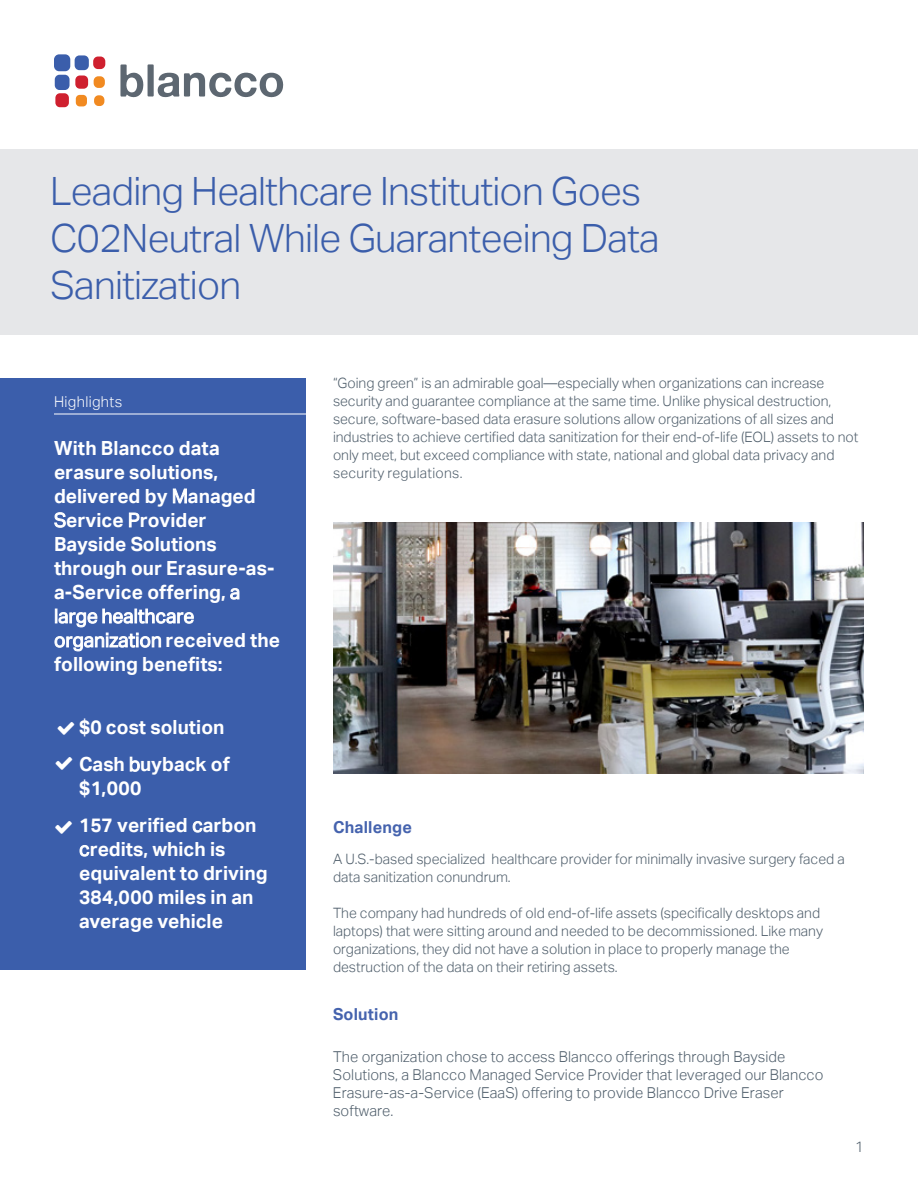
<style>
.page{position:relative;width:918px;height:1188px;background:#fff}
.page>*{position:absolute;margin:0;border:0;box-sizing:border-box;transform-origin:0 0}
.t1{font:300 39px/46.8px "Aktiv Grotesk";letter-spacing:-.02em;color:#3b5eab}
.t2{font:700 19.5px/24px "Aktiv Grotesk";color:#fff}
.t3{font:700 16.5px "Aktiv Grotesk";letter-spacing:.01em;color:#4563ae}
.t4{font:300 15px/18px "Aktiv Grotesk";letter-spacing:.005em;color:#4f5e6b}
.t5{font:300 15px "Aktiv Grotesk";letter-spacing:.025em;color:#fff}
.t6{font:300 14.25px/18px "Aktiv Grotesk";color:#4f5e6b}
.s1{font-weight:400}
</style>
<div class="page">
<div style="left:0;top:150px;width:918px;height:185px;background:#e6e7e9"></div>
<svg style="left:120px;top:64px;width:163px;height:33px"></svg>
<div style="left:76px;top:95px;width:11px;height:11px;background:#f18a21;border-radius:4px"></div>
<div style="left:94px;top:95px;width:10px;height:11px;background:#f18a21;border-radius:5px"></div>
<div style="left:94px;top:76px;width:11px;height:12px;background:#f18a21;border-radius:5px"></div>
<div style="left:55px;top:75px;width:15px;height:15px;background:#3b5eab;border-radius:5px"></div>
<div style="left:54px;top:54px;width:16px;height:17px;background:#3b5eab;border-radius:5px"></div>
<div style="left:75px;top:55px;width:14px;height:15px;background:#3b5eab;border-radius:5px"></div>
<div style="left:55px;top:93px;width:14px;height:14px;background:#cf202f;border-radius:5px"></div>
<div style="left:75px;top:76px;width:13px;height:13px;background:#cf202f;border-radius:5px"></div>
<div style="left:93px;top:57px;width:12px;height:12px;background:#cf202f;border-radius:5px"></div>
<img style="left:333px;top:522px;width:531px;height:252px">
<div style="left:0;top:378px;width:306px;height:592px;background:#3b5eab"></div>
<hr style="left:54px;top:414px;width:252px;height:1px;background:#fff">
<h1 class="t1" style="left:50px;top:168px;width:611px">Leading Healthcare Institution Goes<br>C02Neutral While Guaranteeing Data<br>Sanitization</h1>
<p class="t5" style="left:54px;top:393px;width:70px">Highlights</p>
<h2 class="t2" style="left:54px;top:436px;width:228px">With Blancco data erasure solutions, delivered by <span class="s1">M</span>anaged<br><span class="s1">S</span>ervice <span class="s1">P</span>rovider<br>Bayside Solutions through our Erasure-as&shy;a-Service offering, <span class="s1">a large healthcare organization</span> received the following benefits:</h2>
<h2 class="t2" style="left:79px;top:709px;width:152px;line-height:36.8px">$0 cost solution<br>Cash <span class="s1">b</span>uyback of</h2>
<h2 class="t2" style="left:79px;top:770px;width:179px;line-height:36.8px">$1,000<br>157 verified <span class="s1">c</span>arbon</h2>
<h2 class="t2" style="left:79px;top:837px;width:190px"><span class="s1">c</span>redits, which is equivalent to driving<br>384,000 miles in an average vehicle</h2>
<p class="t6" style="left:333px;top:374px;width:527px">“Going green” is an admirable goal—especially when organizations can increase security and guarantee compliance at the same time. Unlike physical destruction, secure, software-based data erasure solutions allow organizations of all sizes and industries to achieve certified data sanitization for their end-of-life (EOL) assets to not only meet, but exceed compliance with state, national and global data privacy and security regulations.</p>
<p class="t3" style="left:333px;top:818px;width:81px">Challenge</p>
<p class="t6" style="left:333px;top:850px;width:513px">A U.S.-based specialized healthcare provider for minimally invasive surgery faced a data sanitization conundrum.</p>
<p class="t6" style="left:333px;top:904px;width:492px">The company had hundreds of old end-of-life assets (specifically desktops and laptops) that were sitting around and needed to be decommissioned. Like many organizations, they did not have a solution in place to properly manage the destruction of the data on their retiring assets.</p>
<p class="t3" style="left:333px;top:1005px;width:67px">Solution</p>
<p class="t4" style="left:333px;top:1048px;width:492px">The organization chose to access Blancco offerings through Bayside Solutions, a Blancco Managed Service Provider that leveraged our Blancco Erasure-as-a-Service (EaaS) offering to provide Blancco Drive Eraser software.</p>
<p class="t4" style="left:855px;top:1138px;width:10px">1</p>
</div>
